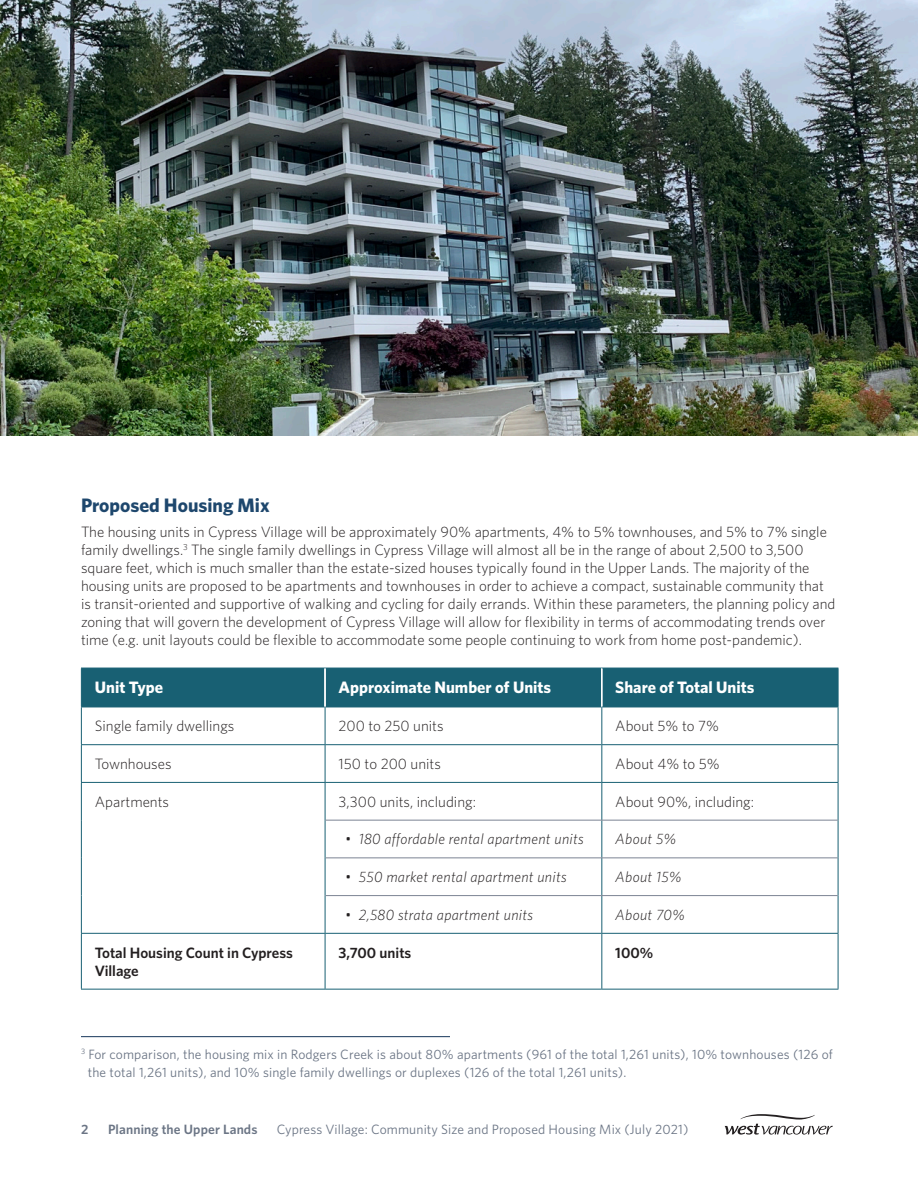
<style>
.page{position:relative;width:918px;height:1188px;background:#fff}
.page>*{position:absolute;margin:0;border:0;box-sizing:border-box;transform-origin:0 0}
.UL_H2{font:700 19.5px "Whitney";color:#1e476d}
.UL_H3{font:700 16.5px "Whitney";color:#fff}
.UL_body{font:300 15px/18px "Whitney";color:#231f20}
.UL_body-2{font:italic 300 15px "Whitney";letter-spacing:.02em;color:#231f20}
.UL_body-3{font:600 15px/18px "Whitney";color:#231f20}
.UL_caption{font:13.5px/18px "Whitney";letter-spacing:.01em;color:#6b7585}
.t1{font:600 13.5px "Whitney";letter-spacing:.01em;color:#6b7585}
</style>
<div class="page">
<svg style="left:725px;top:1114px;width:108px;height:21px"></svg>
<img style="left:0;top:0;width:918px;height:435px">
<div style="left:82px;top:669px;width:756px;height:38px;background:#186073"></div>
<hr style="left:81px;top:668px;width:244px;height:1px;background:#186073">
<hr style="left:81px;top:668px;width:1px;height:39px;background:#186073">
<hr style="left:325px;top:668px;width:277px;height:1px;background:#186073">
<hr style="left:602px;top:668px;width:236px;height:1px;background:#186073">
<hr style="left:838px;top:668px;width:1px;height:39px;background:#186073">
<hr style="left:81px;top:707px;width:244px;height:1px;background:#186073">
<hr style="left:81px;top:707px;width:1px;height:37px;background:#186073">
<hr style="left:325px;top:707px;width:277px;height:1px;background:#186073">
<hr style="left:325px;top:707px;width:1px;height:37px;background:#186073">
<hr style="left:602px;top:707px;width:236px;height:1px;background:#186073">
<hr style="left:601px;top:707px;width:1px;height:37px;background:#186073">
<hr style="left:838px;top:707px;width:1px;height:37px;background:#186073">
<hr style="left:81px;top:744px;width:244px;height:1px;background:#186073">
<hr style="left:81px;top:745px;width:1px;height:37px;background:#186073">
<hr style="left:325px;top:744px;width:277px;height:1px;background:#186073">
<hr style="left:325px;top:745px;width:1px;height:37px;background:#186073">
<hr style="left:602px;top:744px;width:236px;height:1px;background:#186073">
<hr style="left:601px;top:745px;width:1px;height:37px;background:#186073">
<hr style="left:838px;top:745px;width:1px;height:37px;background:#186073">
<hr style="left:81px;top:782px;width:244px;height:1px;background:#186073">
<hr style="left:81px;top:783px;width:1px;height:37px;background:#186073">
<hr style="left:325px;top:782px;width:277px;height:1px;background:#186073">
<hr style="left:325px;top:783px;width:1px;height:37px;background:#186073">
<hr style="left:602px;top:782px;width:236px;height:1px;background:#186073">
<hr style="left:601px;top:783px;width:1px;height:37px;background:#186073">
<hr style="left:838px;top:783px;width:1px;height:37px;background:#186073">
<hr style="left:81px;top:820px;width:1px;height:38px;background:#186073">
<hr style="left:325px;top:820px;width:1px;height:38px;background:#186073">
<hr style="left:601px;top:820px;width:1px;height:38px;background:#186073">
<hr style="left:838px;top:820px;width:1px;height:38px;background:#186073">
<hr style="left:81px;top:858px;width:1px;height:38px;background:#186073">
<hr style="left:325px;top:858px;width:1px;height:38px;background:#186073">
<hr style="left:601px;top:858px;width:1px;height:37px;background:#186073">
<hr style="left:838px;top:858px;width:1px;height:38px;background:#186073">
<hr style="left:81px;top:896px;width:1px;height:37px;background:#186073">
<hr style="left:325px;top:896px;width:1px;height:37px;background:#186073">
<hr style="left:601px;top:896px;width:1px;height:37px;background:#186073">
<hr style="left:838px;top:896px;width:1px;height:37px;background:#186073">
<hr style="left:81px;top:933px;width:244px;height:1px;background:#186073">
<hr style="left:81px;top:934px;width:1px;height:55px;background:#186073">
<hr style="left:325px;top:933px;width:277px;height:1px;background:#186073">
<hr style="left:325px;top:934px;width:1px;height:55px;background:#186073">
<hr style="left:602px;top:933px;width:236px;height:1px;background:#186073">
<hr style="left:601px;top:934px;width:1px;height:55px;background:#186073">
<hr style="left:838px;top:934px;width:1px;height:55px;background:#186073">
<hr style="left:81px;top:989px;width:244px;height:1px;background:#186073">
<hr style="left:325px;top:989px;width:277px;height:1px;background:#186073">
<hr style="left:602px;top:989px;width:236px;height:1px;background:#186073">
<hr style="left:325px;top:820px;width:277px;height:1px;background:#7c8493">
<hr style="left:602px;top:820px;width:236px;height:1px;background:#7c8493">
<hr style="left:325px;top:858px;width:277px;height:1px;background:#7c8493">
<hr style="left:602px;top:858px;width:236px;height:1px;background:#7c8493">
<hr style="left:325px;top:895px;width:277px;height:1px;background:#7c8493">
<hr style="left:602px;top:895px;width:236px;height:1px;background:#7c8493">
<hr style="left:325px;top:668px;width:1px;height:39px;background:#fff">
<hr style="left:601px;top:668px;width:1px;height:39px;background:#fff">
<hr style="left:602px;top:668px;width:1px;height:39px;background:#fff">
<hr style="left:81px;top:1036px;width:369px;height:1px;background:#17375a">
<h2 class="UL_H2" style="left:81px;top:493px;width:190px">Proposed Housing Mix</h2>
<p class="UL_body" style="left:81px;top:522px;width:756px">The housing units in Cypress Village will be approximately 90% apartments, 4% to 5% townhouses, and 5% to 7% single family dwellings.<sup>3</sup> The single family dwellings in Cypress Village will almost all be in the range of about 2,500 to 3,500 square feet, which is much smaller than the estate-sized houses typically found in the Upper Lands. The majority of the housing units are proposed to be apartments and townhouses in order to achieve a compact, sustainable community that is transit-oriented and supportive of walking and cycling for daily errands. Within these parameters, the planning policy and zoning that will govern the development of Cypress Village will allow for flexibility in terms of accommodating trends over time (e.g. unit layouts could be flexible to accommodate some people continuing to work from home post-pandemic).</p>
<p class="UL_H3" style="left:95px;top:678px;width:70px">Unit Type</p>
<p class="UL_H3" style="left:339px;top:678px;width:214px">Approximate Number of Units</p>
<p class="UL_H3" style="left:615px;top:678px;width:141px">Share of Total Units</p>
<p class="UL_body" style="left:95px;top:717px;width:141px">Single family dwellings</p>
<p class="UL_body" style="left:339px;top:717px;width:107px">200 to 250 units</p>
<p class="UL_body" style="left:615px;top:717px;width:105px">About 5% to 7%</p>
<p class="UL_body" style="left:95px;top:754px;width:78px">Townhouses</p>
<p class="UL_body" style="left:339px;top:754px;width:104px">150 to 200 units</p>
<p class="UL_body" style="left:615px;top:754px;width:106px">About 4% to 5%</p>
<p class="UL_body" style="left:95px;top:792px;width:76px">Apartments</p>
<p class="UL_body" style="left:339px;top:792px;width:139px">3,300 units, including:</p>
<p class="UL_body" style="left:615px;top:792px;width:140px">About 90%, including:</p>
<p class="UL_body-2" style="left:345px;top:830px;width:240px">• 180 affordable rental apartment units</p>
<p class="UL_body-2" style="left:615px;top:830px;width:62px">About 5%</p>
<p class="UL_body-2" style="left:345px;top:868px;width:223px">• 550 market rental apartment units</p>
<p class="UL_body-2" style="left:615px;top:868px;width:67px">About 15%</p>
<p class="UL_body-2" style="left:345px;top:906px;width:189px">• 2,580 strata apartment units</p>
<p class="UL_body-2" style="left:615px;top:906px;width:71px">About 70%</p>
<p class="UL_body-3" style="left:95px;top:943px;width:200px">Total Housing Count in Cypress<br>Village</p>
<p class="UL_body-3" style="left:339px;top:943px;width:74px">3,700 units</p>
<p class="UL_body-3" style="left:615px;top:943px;width:39px">100%</p>
<p class="UL_caption" style="left:88px;top:1045px;width:747px;text-indent:-7px"><sup>3</sup> For comparison, the housing mix in Rodgers Creek is about 80% apartments (961 of the total 1,261 units), 10% townhouses (126 of the total 1,261 units), and 10% single family dwellings or duplexes (126 of the total 1,261 units).</p>
<p class="t1" style="left:81px;top:1121px;width:9px">2</p>
<p class="t1" style="left:108px;top:1121px;width:151px">Planning the Upper Lands</p>
<p class="UL_caption" style="left:277px;top:1120px;width:413px">Cypress Village: Community Size and Proposed Housing Mix (July 2021)</p>
</div>
